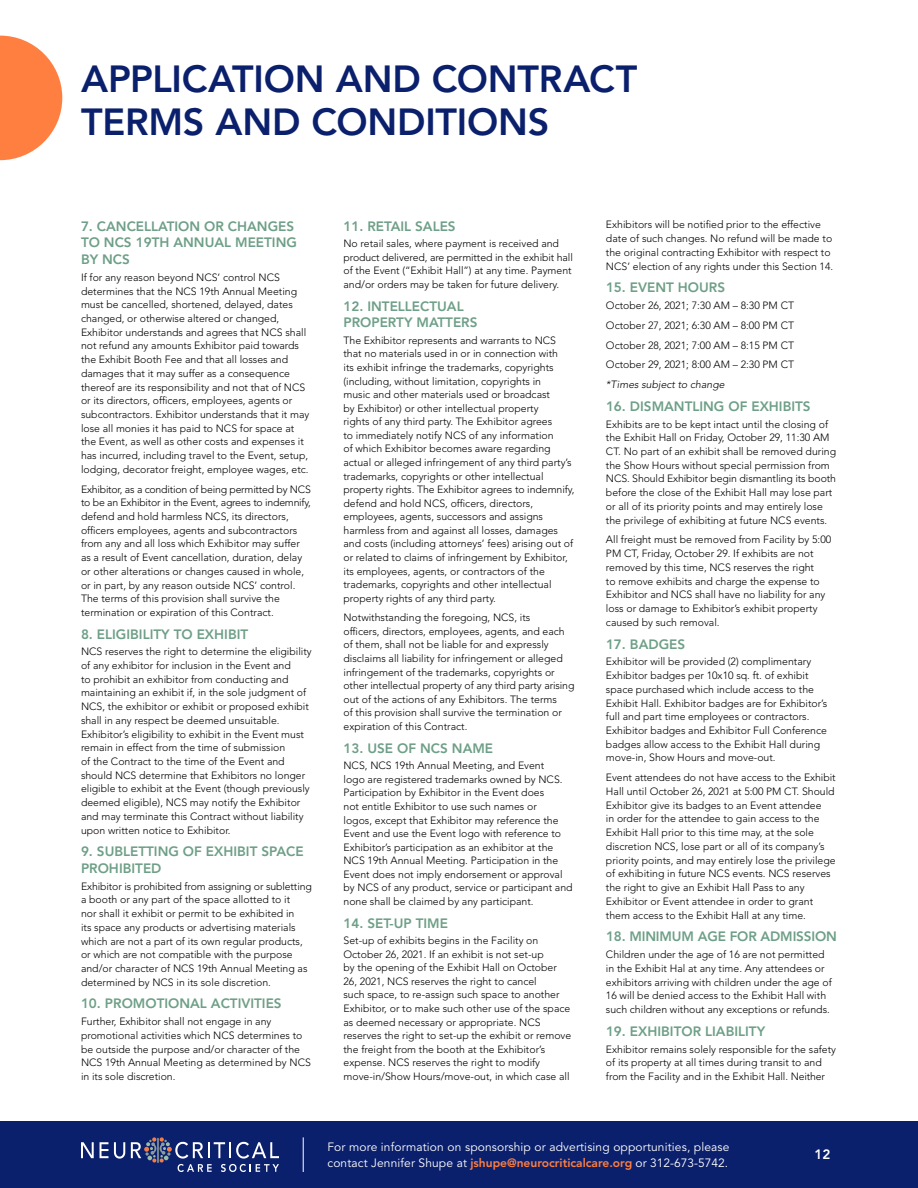
<style>
.page{position:relative;width:918px;height:1188px;background:#fff}
.page>*{position:absolute;margin:0;border:0;box-sizing:border-box;transform-origin:0 0}
.t1{font:800 37.5px/43.5px "Avenir LT Std";letter-spacing:-.005em;color:#0b206c}
.t2{font:800 13.5px/16.6px "Avenir LT Std";color:#6e9f87}
.t3{font:800 13.5px "Avenir LT Std";color:#fff}
.t4{font:12px/16.5px "Avenir LT Std";letter-spacing:.01em;color:#fff}
.t5{font:300 10.5px/13.6px "Avenir LT Std";color:#000}
.t6{font:italic 300 10.5px "Avenir LT Std";color:#000}
.s1{font-weight:800;color:#ff7f41}
</style>
<div class="page">
<div style="left:0;top:1121px;width:918px;height:67px;background:#0b206c"></div>
<svg style="left:81px;top:1142px;width:13px;height:16px"></svg>
<svg style="left:100px;top:1142px;width:8px;height:16px"></svg>
<svg style="left:114px;top:1142px;width:11px;height:17px"></svg>
<svg style="left:131px;top:1137px;width:148px;height:35px"></svg>
<hr style="left:303px;top:1137px;width:1px;height:35px;background:#fff">
<svg style="left:0;top:36px;width:62px;height:124px"></svg>
<h1 class="t1" style="left:81px;top:57px;width:558px">APPLICATION AND CONTRACT<br>TERMS AND CONDITIONS</h1>
<p class="t2" style="left:81px;top:218px;width:217px">7. CANCELLATION OR CHANGES<br>TO NCS 19TH ANNUAL MEETING<br>BY NCS</p>
<p class="t5" style="left:81px;top:270px;width:230px">If for any reason beyond NCS’ control NCS determines that the NCS 19th Annual Meeting must be cancelled, shortened, delayed, dates changed, or otherwise altered or changed, Exhibitor understands and agrees that NCS shall not refund any amounts Exhibitor paid towards the Exhibit Booth Fee and that all losses and damages that it may suffer as a consequence thereof are its responsibility and not that of NCS or its directors, officers, employees, agents or subcontractors. Exhibitor understands that it may lose all monies it has paid to NCS for space at the Event, as well as other costs and expenses it has incurred, including travel to the Event, setup, lodging, decorator freight, employee wages, etc.</p>
<p class="t5" style="left:81px;top:482px;width:231px">Exhibitor, as a condition of being permitted by NCS to be an Exhibitor in the Event, agrees to indemnify, defend and hold harmless NCS, its directors, officers employees, agents and subcontractors from any and all loss which Exhibitor may suffer as a result of Event cancellation, duration, delay or other alterations or changes caused in whole, or in part, by any reason outside NCS’ control.<br>The terms of this provision shall survive the termination or expiration of this Contract.</p>
<p class="t2" style="left:81px;top:626px;width:169px">8. ELIGIBILITY TO EXHIBIT</p>
<p class="t5" style="left:81px;top:645px;width:232px">NCS reserves the right to determine the eligibility of any exhibitor for inclusion in the Event and<br>to prohibit an exhibitor from conducting and maintaining an exhibit if, in the sole judgment of NCS, the exhibitor or exhibit or proposed exhibit shall in any respect be deemed unsuitable.<br>Exhibitor’s eligibility to exhibit in the Event must remain in effect from the time of submission<br>of the Contract to the time of the Event and should NCS determine that Exhibitors no longer eligible to exhibit at the Event (though previously deemed eligible), NCS may notify the Exhibitor and may terminate this Contract without liability upon written notice to Exhibitor.</p>
<p class="t2" style="left:81px;top:843px;width:224px">9. SUBLETTING OF EXHIBIT SPACE<br>PROHIBITED</p>
<p class="t5" style="left:81px;top:879px;width:232px">Exhibitor is prohibited from assigning or subletting a booth or any part of the space allotted to it<br>nor shall it exhibit or permit to be exhibited in<br>its space any products or advertising materials which are not a part of its own regular products, or which are not compatible with the purpose and/or character of NCS 19th Annual Meeting as determined by NCS in its sole discretion.</p>
<p class="t2" style="left:81px;top:995px;width:202px">10. PROMOTIONAL ACTIVITIES</p>
<p class="t5" style="left:81px;top:1015px;width:231px">Further, Exhibitor shall not engage in any promotional activities which NCS determines to be outside the purpose and/or character of the NCS 19th Annual Meeting as determined by NCS in its sole discretion.</p>
<p class="t2" style="left:343px;top:218px;width:114px">11. RETAIL SALES</p>
<p class="t5" style="left:343px;top:237px;width:231px">No retail sales, where payment is received and product delivered, are permitted in the exhibit hall of the Event (“Exhibit Hall”) at any time. Payment and/or orders may be taken for future delivery.</p>
<p class="t2" style="left:343px;top:298px;width:136px">12. INTELLECTUAL<br>PROPERTY MATTERS</p>
<p class="t5" style="left:343px;top:333px;width:233px">The Exhibitor represents and warrants to NCS that no materials used in or in connection with<br>its exhibit infringe the trademarks, copyrights (including, without limitation, copyrights in<br>music and other materials used or broadcast<br>by Exhibitor) or other intellectual property<br>rights of any third party. The Exhibitor agrees<br>to immediately notify NCS of any information<br>of which Exhibitor becomes aware regarding actual or alleged infringement of any third party’s trademarks, copyrights or other intellectual property rights. The Exhibitor agrees to indemnify, defend and hold NCS, officers, directors, employees, agents, successors and assigns harmless from and against all losses, damages and costs (including attorneys’ fees) arising out of or related to claims of infringement by Exhibitor, its employees, agents, or contractors of the trademarks, copyrights and other intellectual property rights of any third party.</p>
<p class="t5" style="left:343px;top:611px;width:232px">Notwithstanding the foregoing, NCS, its<br>officers, directors, employees, agents, and each of them, shall not be liable for and expressly disclaims all liability for infringement or alleged infringement of the trademarks, copyrights or other intellectual property of any third party arising out of the actions of any Exhibitors. The terms<br>of this provision shall survive the termination or expiration of this Contract.</p>
<p class="t2" style="left:343px;top:740px;width:151px">13. USE OF NCS NAME</p>
<p class="t5" style="left:343px;top:759px;width:231px">NCS, NCS 19th Annual Meeting, and Event<br>logo are registered trademarks owned by NCS.<br>Participation by Exhibitor in the Event does<br>not entitle Exhibitor to use such names or<br>logos, except that Exhibitor may reference the Event and use the Event logo with reference to Exhibitor’s participation as an exhibitor at the NCS 19th Annual Meeting. Participation in the Event does not imply endorsement or approval by NCS of any product, service or participant and none shall be claimed by any participant.</p>
<p class="t2" style="left:343px;top:915px;width:106px">14. SET-UP TIME</p>
<p class="t5" style="left:343px;top:934px;width:229px">Set-up of exhibits begins in the Facility on October 26, 2021. If an exhibit is not set-up<br>by the opening of the Exhibit Hall on October 26, 2021, NCS reserves the right to cancel<br>such space, to re-assign such space to another Exhibitor, or to make such other use of the space as deemed necessary or appropriate. NCS reserves the right to set-up the exhibit or remove the freight from the booth at the Exhibitor’s expense. NCS reserves the right to modify move-in/Show Hours/move-out, in which case all</p>
<p class="t5" style="left:606px;top:218px;width:229px">Exhibitors will be notified prior to the effective date of such changes. No refund will be made to the original contracting Exhibitor with respect to NCS’ election of any rights under this Section 14.</p>
<p class="t2" style="left:606px;top:279px;width:121px">15. EVENT HOURS</p>
<p class="t5" style="left:606px;top:296px;width:190px;line-height:19.8px;text-align:justify">October 26, 2021; 7:30 AM – 8:30 PM CT October 27, 2021; 6:30 AM – 8:00 PM CT October 28, 2021; 7:00 AM – 8:15 PM CT October 29, 2021; 8:00 AM – 2:30 PM CT</p>
<p class="t6" style="left:606px;top:378px;width:120px">*Times subject to change</p>
<p class="t2" style="left:606px;top:398px;width:206px">16. DISMANTLING OF EXHIBITS</p>
<p class="t5" style="left:606px;top:417px;width:232px">Exhibits are to be kept intact until the closing of the Exhibit Hall on Friday, October 29, 11:30 AM CT. No part of an exhibit shall be removed during the Show Hours without special permission from NCS. Should Exhibitor begin dismantling its booth before the close of the Exhibit Hall may lose part or all of its priority points and may entirely lose the privilege of exhibiting at future NCS events.</p>
<p class="t5" style="left:606px;top:533px;width:227px">All freight must be removed from Facility by 5:00<br>PM CT, Friday, October 29. If exhibits are not removed by this time, NCS reserves the right<br>to remove exhibits and charge the expense to Exhibitor and NCS shall have no liability for any loss or damage to Exhibitor’s exhibit property caused by such removal.</p>
<p class="t2" style="left:606px;top:636px;width:81px">17. BADGES</p>
<p class="t5" style="left:606px;top:655px;width:223px">Exhibitor will be provided (2) complimentary Exhibitor badges per 10x10 sq. ft. of exhibit space purchased which include access to the Exhibit Hall. Exhibitor badges are for Exhibitor’s full and part time employees or contractors.<br>Exhibitor badges and Exhibitor Full Conference badges allow access to the Exhibit Hall during move-in, Show Hours and move-out.</p>
<p class="t5" style="left:606px;top:771px;width:231px">Event attendees do not have access to the Exhibit Hall until October 26, 2021 at 5:00 PM CT. Should Exhibitor give its badges to an Event attendee<br>in order for the attendee to gain access to the Exhibit Hall prior to this time may, at the sole discretion NCS, lose part or all of its company’s priority points, and may entirely lose the privilege of exhibiting in future NCS events. NCS reserves the right to give an Exhibit Hall Pass to any Exhibitor or Event attendee in order to grant them access to the Exhibit Hall at any time.</p>
<p class="t2" style="left:606px;top:928px;width:233px">18. MINIMUM AGE FOR ADMISSION</p>
<p class="t5" style="left:606px;top:948px;width:227px">Children under the age of 16 are not permitted in the Exhibit Hal at any time. Any attendees or exhibitors arriving with children under the age of 16 will be denied access to the Exhibit Hall with such children without any exceptions or refunds.</p>
<p class="t2" style="left:606px;top:1023px;width:161px">19. EXHIBITOR LIABILITY</p>
<p class="t5" style="left:606px;top:1042px;width:232px">Exhibitor remains solely responsible for the safety of its property at all times during transit to and from the Facility and in the Exhibit Hall. Neither</p>
<p class="t4" style="left:327px;top:1139px;width:404px">For more information on sponsorship or advertising opportunities, please contact Jennifer Shupe at <span class="s1">jshupe@neurocriticalcare.org</span> or 312-673-5742.</p>
<p class="t3" style="left:814px;top:1146px;width:17px">12</p>
</div>
